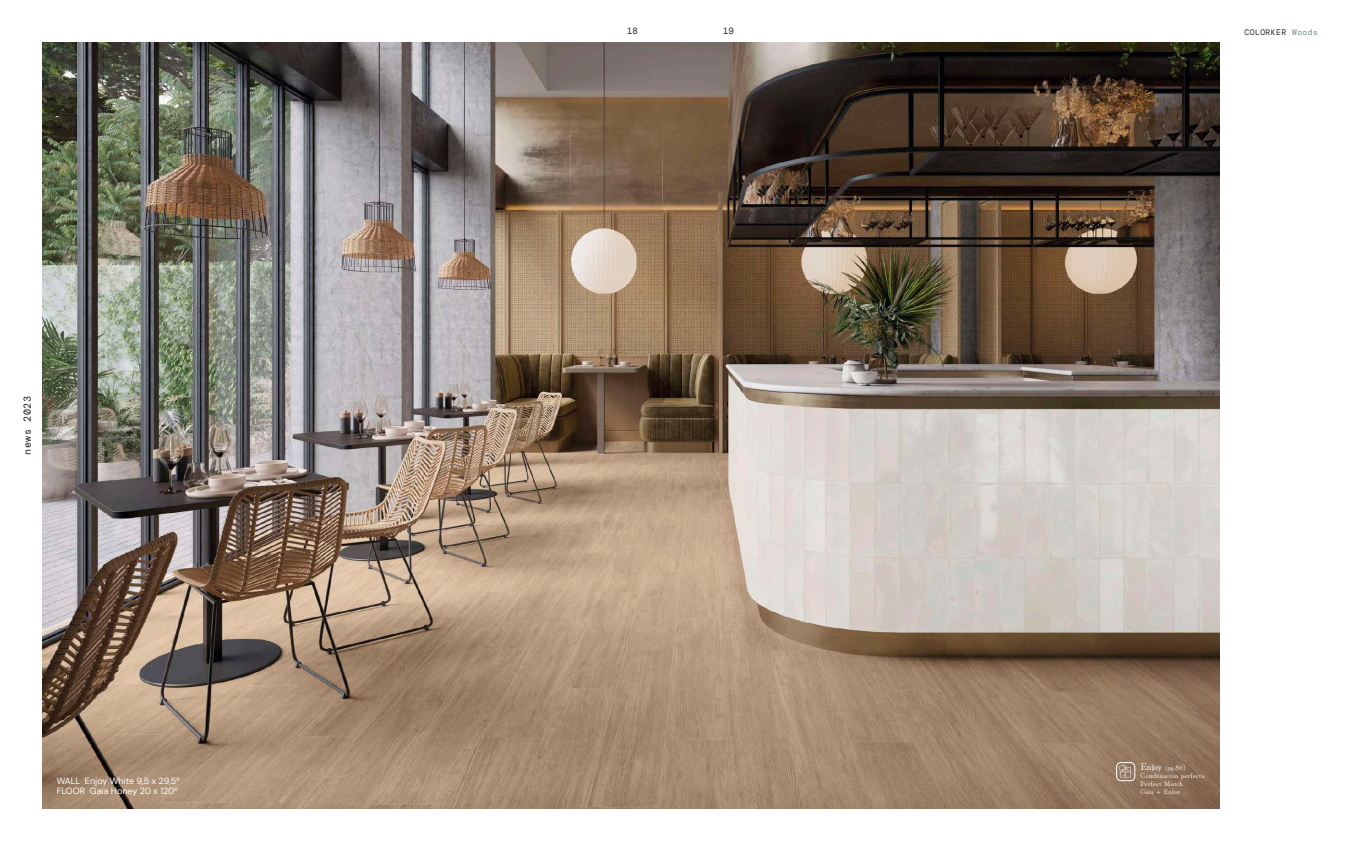
<style>
.page{position:relative;width:1361px;height:851px;background:#fff}
.page>*{position:absolute;margin:0;border:0;box-sizing:border-box;transform-origin:0 0}
.t1{font:10px "DM Mono";letter-spacing:.06em;color:#231f20}
.t2{font:9px/10px "DM Sans";color:#fff}
.t3{font:9px "DM Mono";color:#231f20}
.t4{font:8px "DM Mono";letter-spacing:.06em;color:#231f20}
.t5{font:7px/8px "Hina Mincho";letter-spacing:.06em;color:#fff}
.s1{font-style:inherit}
.s2{color:#72908b}
.s3{font-size:10px}
</style>
<div class="page">
<img style="left:43px;top:43px;width:1176px;height:765px">
<div style="left:1116px;top:762px;width:19px;height:18px;border:1px solid #fff;border-radius:4px"></div>
<svg style="left:1118px;top:764px;width:13px;height:13px"></svg>
<h1 class="t1" style="left:21px;top:455px;width:60px;rotate:-90deg">news 2023</h1>
<p class="t2" style="left:57px;top:776px;width:124px">WALL Enjoy White 9,5 x 29,5<sup>R<br></sup>FLOOR Gaia Honey <span class="s1">20</span> x <span class="s1">120</span><sup>R</sup></p>
<p class="t3" style="left:627px;top:26px;width:12px">18</p>
<p class="t3" style="left:723px;top:26px;width:12px">19</p>
<p class="t4" style="left:1244px;top:27px;width:75px">COLORKER <span class="s2">Woods</span></p>
<p class="t5" style="left:1140px;top:763px;width:65px"><span class="s3">Enjoy</span> (pg.86)<br>Combinación perfecta<br>Perfect Match<br>Gaia + Enjoy</p>
</div>
